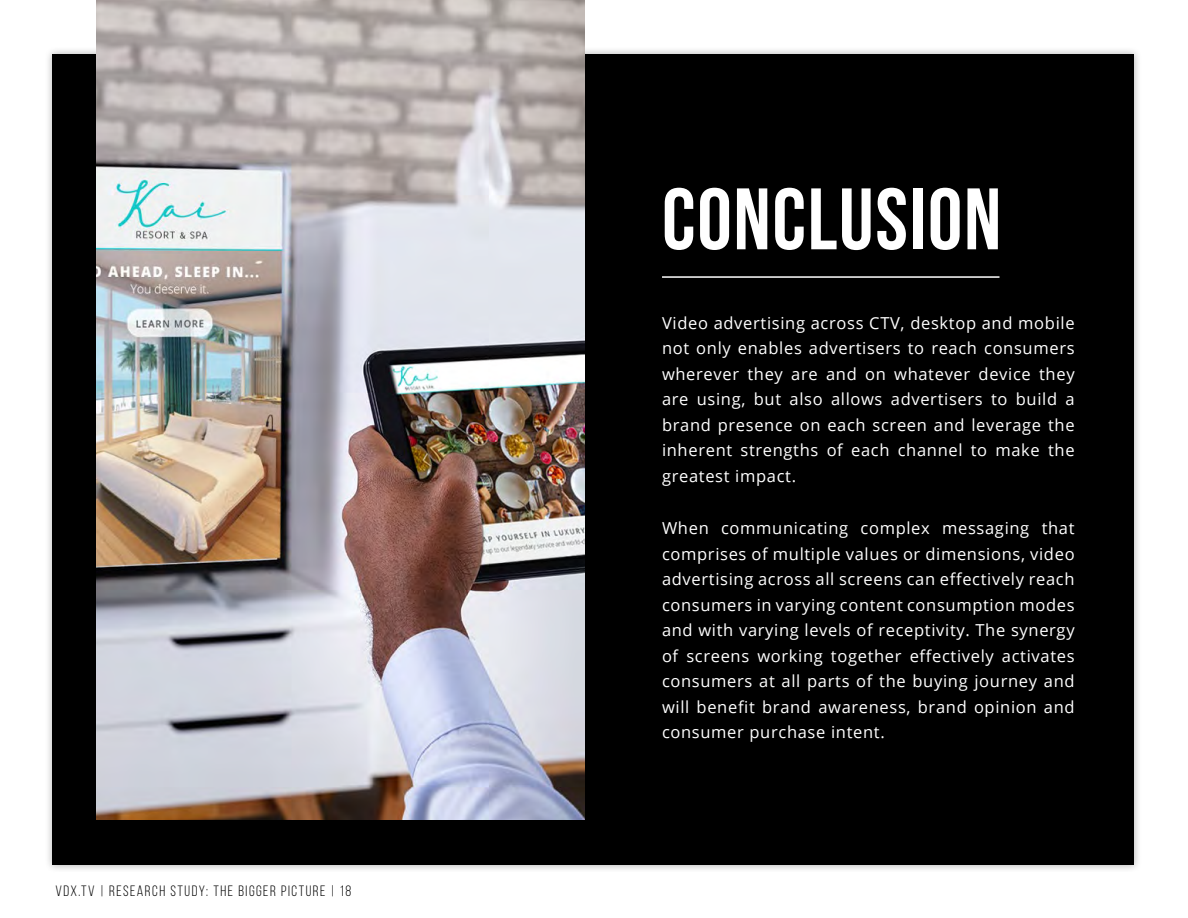
<style>
.page{position:relative;width:1188px;height:918px;background:#fff}
.page>*{position:absolute;margin:0;border:0;box-sizing:border-box;transform-origin:0 0}
.t1{font:87px "Bebas Neue";letter-spacing:.02em;color:#fff}
.t2{font:16.5px/25.5px "Open Sans";letter-spacing:.04em;color:#fff;text-align:justify}
.t3{font:15px "Bebas Neue";letter-spacing:.1em;color:#000}
</style>
<div class="page">
<div style="left:45px;top:46px;width:1097px;height:827px;background:#000;opacity:.3"></div>
<div style="left:53px;top:54px;width:1081px;height:811px;background:#000"></div>
<hr style="left:662px;top:276px;width:338px;height:2px;background:#fff">
<img style="left:96px;top:0;width:488px;height:820px">
<p class="t3" style="left:56px;top:883px;width:297px">VDX.TV | RESEARCH STUDY: THE BIGGER PICTURE | 18</p>
<h1 class="t1" style="left:662px;top:172px;width:341px">CONCLUSION</h1>
<p class="t2" style="left:662px;top:310px;width:414px">Video advertising across CTV, desktop and mobile not only enables advertisers to reach consumers wherever they are and on whatever device they are using, but also allows advertisers to build a brand presence on each screen and leverage the inherent strengths of each channel to make the greatest impact.</p>
<p class="t2" style="left:662px;top:515px;width:414px">When communicating complex messaging that comprises of multiple values or dimensions, video advertising across all screens can effectively reach consumers in varying content consumption modes and with varying levels of receptivity. The synergy of screens working together effectively activates consumers at all parts of the buying journey and will benefit brand awareness, brand opinion and consumer purchase intent.</p>
</div>
